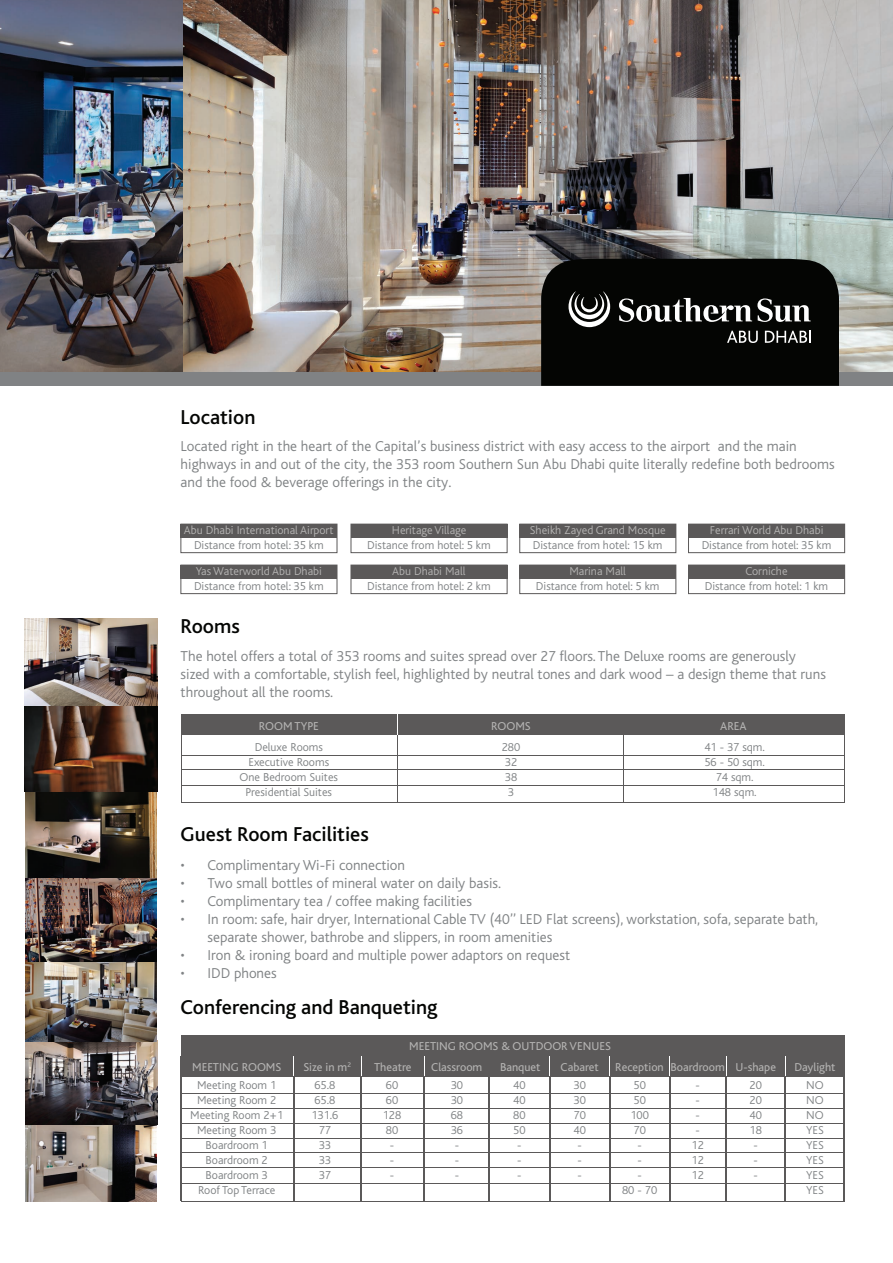
<style>
.page{position:relative;width:893px;height:1263px;background:#fff}
.page>*{position:absolute;margin:0;border:0;box-sizing:border-box;transform-origin:0 0}
.t1{font:500 21px "Bliss";color:#040503}
.t2{font:300 15px/18px "Bliss";color:#808385}
.t3{font:300 12px/15px "Bliss";color:#808385;text-align:center}
.t4{font:300 12px "Bliss";color:#b4b3b2}
.t5{font:12px "Bliss";color:#b4b3b2}
</style>
<div class="page">
<img style="left:26px;top:791px;width:131px;height:87px">
<div style="left:181px;top:524px;width:156px;height:29px;border:1px solid #5b5959"></div>
<div style="left:181px;top:565px;width:156px;height:29px;border:1px solid #5b5959"></div>
<div style="left:351px;top:524px;width:156px;height:29px;border:1px solid #5b5959"></div>
<div style="left:351px;top:565px;width:156px;height:29px;border:1px solid #5b5959"></div>
<div style="left:520px;top:524px;width:156px;height:29px;border:1px solid #5b5959"></div>
<div style="left:520px;top:565px;width:156px;height:29px;border:1px solid #5b5959"></div>
<div style="left:688px;top:524px;width:157px;height:29px;border:1px solid #5b5959"></div>
<div style="left:688px;top:565px;width:157px;height:29px;border:1px solid #5b5959"></div>
<div style="left:181px;top:524px;width:156px;height:14px;background:#5b5959"></div>
<div style="left:181px;top:565px;width:156px;height:14px;background:#5b5959"></div>
<div style="left:181px;top:715px;width:216px;height:20px;background:#5b5959"></div>
<div style="left:181px;top:1035px;width:221px;height:20px;background:#5b5959"></div>
<div style="left:181px;top:1056px;width:112px;height:20px;background:#5b5959"></div>
<div style="left:294px;top:1056px;width:66px;height:20px;background:#5b5959"></div>
<div style="left:362px;top:1056px;width:62px;height:20px;background:#5b5959"></div>
<div style="left:425px;top:1056px;width:63px;height:20px;background:#5b5959"></div>
<div style="left:490px;top:1056px;width:59px;height:20px;background:#5b5959"></div>
<div style="left:550px;top:1056px;width:59px;height:20px;background:#5b5959"></div>
<div style="left:610px;top:1056px;width:59px;height:20px;background:#5b5959"></div>
<div style="left:670px;top:1056px;width:56px;height:20px;background:#5b5959"></div>
<div style="left:727px;top:1056px;width:57px;height:20px;background:#5b5959"></div>
<div style="left:786px;top:1056px;width:58px;height:20px;background:#5b5959"></div>
<hr style="left:397px;top:735px;width:1px;height:68px;background:#5b5959">
<hr style="left:181px;top:735px;width:1px;height:68px;background:#5b5959">
<hr style="left:293px;top:1076px;width:1px;height:125px;background:#5b5959">
<hr style="left:181px;top:1076px;width:1px;height:125px;background:#5b5959">
<hr style="left:181px;top:1094px;width:663px;height:1px;background:#5b5959">
<hr style="left:181px;top:785px;width:663px;height:1px;background:#5b5959">
<hr style="left:181px;top:803px;width:663px;height:1px;background:#5b5959">
<hr style="left:181px;top:1201px;width:663px;height:1px;background:#5b5959">
<hr style="left:181px;top:769px;width:663px;height:1px;background:#5b5959">
<hr style="left:181px;top:755px;width:663px;height:1px;background:#5b5959">
<hr style="left:181px;top:1109px;width:663px;height:1px;background:#5b5959">
<hr style="left:181px;top:1124px;width:663px;height:1px;background:#5b5959">
<hr style="left:181px;top:1138px;width:663px;height:1px;background:#5b5959">
<hr style="left:181px;top:1153px;width:663px;height:1px;background:#5b5959">
<hr style="left:181px;top:1167px;width:663px;height:1px;background:#5b5959">
<hr style="left:181px;top:1183px;width:663px;height:1px;background:#5b5959">
<hr style="left:360px;top:1076px;width:2px;height:125px;background:#5b5959">
<hr style="left:424px;top:1076px;width:1px;height:125px;background:#5b5959">
<hr style="left:488px;top:1076px;width:2px;height:125px;background:#5b5959">
<hr style="left:549px;top:1076px;width:2px;height:125px;background:#5b5959">
<hr style="left:609px;top:1076px;width:1px;height:125px;background:#5b5959">
<hr style="left:669px;top:1076px;width:1px;height:125px;background:#5b5959">
<hr style="left:726px;top:1076px;width:1px;height:125px;background:#5b5959">
<hr style="left:784px;top:1076px;width:2px;height:125px;background:#5b5959">
<hr style="left:843px;top:1076px;width:1px;height:125px;background:#5b5959">
<hr style="left:623px;top:735px;width:1px;height:68px;background:#5b5959">
<hr style="left:844px;top:735px;width:1px;height:68px;background:#5b5959">
<div style="left:398px;top:715px;width:225px;height:20px;background:#5b5959"></div>
<div style="left:398px;top:1035px;width:225px;height:20px;background:#5b5959"></div>
<div style="left:624px;top:715px;width:221px;height:20px;background:#5b5959"></div>
<div style="left:622px;top:1035px;width:223px;height:20px;background:#5b5959"></div>
<div style="left:351px;top:524px;width:156px;height:14px;background:#5b5959"></div>
<div style="left:351px;top:565px;width:156px;height:14px;background:#5b5959"></div>
<div style="left:520px;top:524px;width:156px;height:14px;background:#5b5959"></div>
<div style="left:520px;top:565px;width:156px;height:14px;background:#5b5959"></div>
<div style="left:688px;top:524px;width:157px;height:14px;background:#5b5959"></div>
<div style="left:688px;top:565px;width:157px;height:14px;background:#5b5959"></div>
<img style="left:0;top:0;width:893px;height:372px">
<img style="left:25px;top:878px;width:132px;height:323px">
<img style="left:25px;top:619px;width:133px;height:172px">
<div style="left:0;top:372px;width:893px;height:14px;background:#808284"></div>
<svg style="left:541px;top:259px;width:298px;height:127px;background:#171816"></svg>
<h1 class="t1" style="left:181px;top:406px;width:76px">Location</h1>
<p class="t2" style="left:181px;top:437px;width:655px">Located right in the heart of the Capital’s business district with easy access to the airport and the main highways in and out of the city, the 353 room Southern Sun Abu Dhabi quite literally redefine both bedrooms and the food &amp; beverage offerings in the city.</p>
<p class="t4" style="left:184px;top:524px;width:151px">Abu Dhabi International Airport</p>
<p class="t3" style="left:194px;top:538px;width:131px">Distance from hotel: 35 km</p>
<p class="t4" style="left:196px;top:565px;width:128px">Yas Waterworld Abu Dhabi</p>
<p class="t3" style="left:194px;top:579px;width:131px">Distance from hotel: 35 km</p>
<p class="t4" style="left:392px;top:524px;width:76px">Heritage Village</p>
<p class="t3" style="left:367px;top:538px;width:125px">Distance from hotel: 5 km</p>
<p class="t4" style="left:392px;top:565px;width:75px">Abu Dhabi Mall</p>
<p class="t3" style="left:367px;top:579px;width:125px">Distance from hotel: 2 km</p>
<p class="t4" style="left:530px;top:524px;width:137px">Sheikh Zayed Grand Mosque</p>
<p class="t3" style="left:533px;top:538px;width:131px">Distance from hotel: 15 km</p>
<p class="t4" style="left:569px;top:565px;width:58px">Marina Mall</p>
<p class="t3" style="left:536px;top:579px;width:125px">Distance from hotel: 5 km</p>
<p class="t4" style="left:710px;top:524px;width:115px">Ferrari World Abu Dhabi</p>
<p class="t3" style="left:702px;top:538px;width:131px">Distance from hotel: 35 km</p>
<p class="t4" style="left:745px;top:565px;width:44px">Corniche</p>
<p class="t3" style="left:705px;top:579px;width:125px">Distance from hotel: 1 km</p>
<h1 class="t1" style="left:181px;top:615px;width:61px">Rooms</h1>
<p class="t2" style="left:181px;top:648px;width:647px">The hotel offers a total of 353 rooms and suites spread over 27 floors. The Deluxe rooms are generously sized with a comfortable, stylish feel, highlighted by neutral tones and dark wood – a design theme that runs throughout all the rooms.</p>
<p class="t5" style="left:259px;top:719px;width:61px">ROOM TYPE</p>
<p class="t3" style="left:240px;top:740px;width:100px">Deluxe Rooms<br>Executive Rooms<br>One Bedroom Suites<br>Presidential Suites</p>
<p class="t3" style="left:502px;top:740px;width:20px;text-align:left">280<br>32<br>38<br>3</p>
<p class="t3" style="left:704px;top:740px;width:62px">41 - 37 sqm.<br>56 - 50 sqm.<br>74 sqm.<br>148 sqm.</p>
<p class="t5" style="left:491px;top:719px;width:41px">ROOMS</p>
<p class="t5" style="left:720px;top:719px;width:28px">AREA</p>
<h1 class="t1" style="left:181px;top:823px;width:190px">Guest Room Facilities</h1>
<p class="t2" style="left:181px;top:856px;width:226px">• Complimentary Wi-Fi connection</p>
<p class="t2" style="left:181px;top:874px;width:322px">• Two small bottles of mineral water on daily basis.</p>
<p class="t2" style="left:181px;top:892px;width:293px">• Complimentary tea / coffee making facilities</p>
<p class="t2" style="left:208px;top:910px;width:612px;text-indent:-27px">• In room: safe, hair dryer, International Cable TV (40’’ LED Flat screens), workstation, sofa, separate bath, separate shower, bathrobe and slippers, in room amenities</p>
<p class="t2" style="left:181px;top:946px;width:391px">• Iron &amp; ironing board and multiple power adaptors on request</p>
<p class="t2" style="left:181px;top:964px;width:98px">• IDD phones</p>
<h1 class="t1" style="left:181px;top:996px;width:258px">Conferencing and Banqueting</h1>
<p class="t5" style="left:409px;top:1039px;width:203px">MEETING ROOMS &amp; OUTDOOR VENUES</p>
<p class="t5" style="left:192px;top:1061px;width:91px">MEETING ROOMS</p>
<p class="t5" style="left:303px;top:1061px;width:49px">Size in m<sup>2</sup></p>
<p class="t5" style="left:374px;top:1061px;width:39px">Theatre</p>
<p class="t5" style="left:431px;top:1061px;width:53px">Classroom</p>
<p class="t5" style="left:500px;top:1061px;width:42px">Banquet</p>
<p class="t5" style="left:561px;top:1061px;width:40px">Cabaret</p>
<p class="t5" style="left:615px;top:1061px;width:162px">Reception Boardroom U-shape</p>
<p class="t5" style="left:794px;top:1061px;width:43px">Daylight</p>
<p class="t3" style="left:190px;top:1078px;width:95px">Meeting Room 1<br>Meeting Room 2<br>Meeting Room 2+1<br>Meeting Room 3<br>Boardroom 1<br>Boardroom 2<br>Boardroom 3<br>Roof Top Terrace</p>
<p class="t3" style="left:311px;top:1078px;width:29px">65.8<br>65.8<br>131.6<br>77<br>33<br>33<br>37</p>
<p class="t3" style="left:383px;top:1078px;width:20px">60<br>60<br>128<br>80 -<br>-<br>-</p>
<p class="t3" style="left:451px;top:1078px;width:14px">30<br>30<br>68<br>36 -<br>-<br>-</p>
<p class="t3" style="left:513px;top:1078px;width:14px">40<br>40<br>80<br>50 -<br>-<br>-</p>
<p class="t3" style="left:574px;top:1078px;width:14px">30<br>30<br>70<br>40 -<br>-<br>-</p>
<p class="t3" style="left:622px;top:1078px;width:37px">50<br>50<br>100<br>70<br>-<br>-<br>-<br>80 - 70</p>
<p class="t3" style="left:749px;top:1078px;width:14px">20<br>20<br>40<br>18 -<br>-<br>-</p>
<p class="t3" style="left:806px;top:1078px;width:19px;text-align:justify">NO NO NO YES YES YES YES YES</p>
<p class="t3" style="left:691px;top:1078px;width:14px">-<br>-<br>-<br>-<br>12<br>12<br>12</p>
</div>
